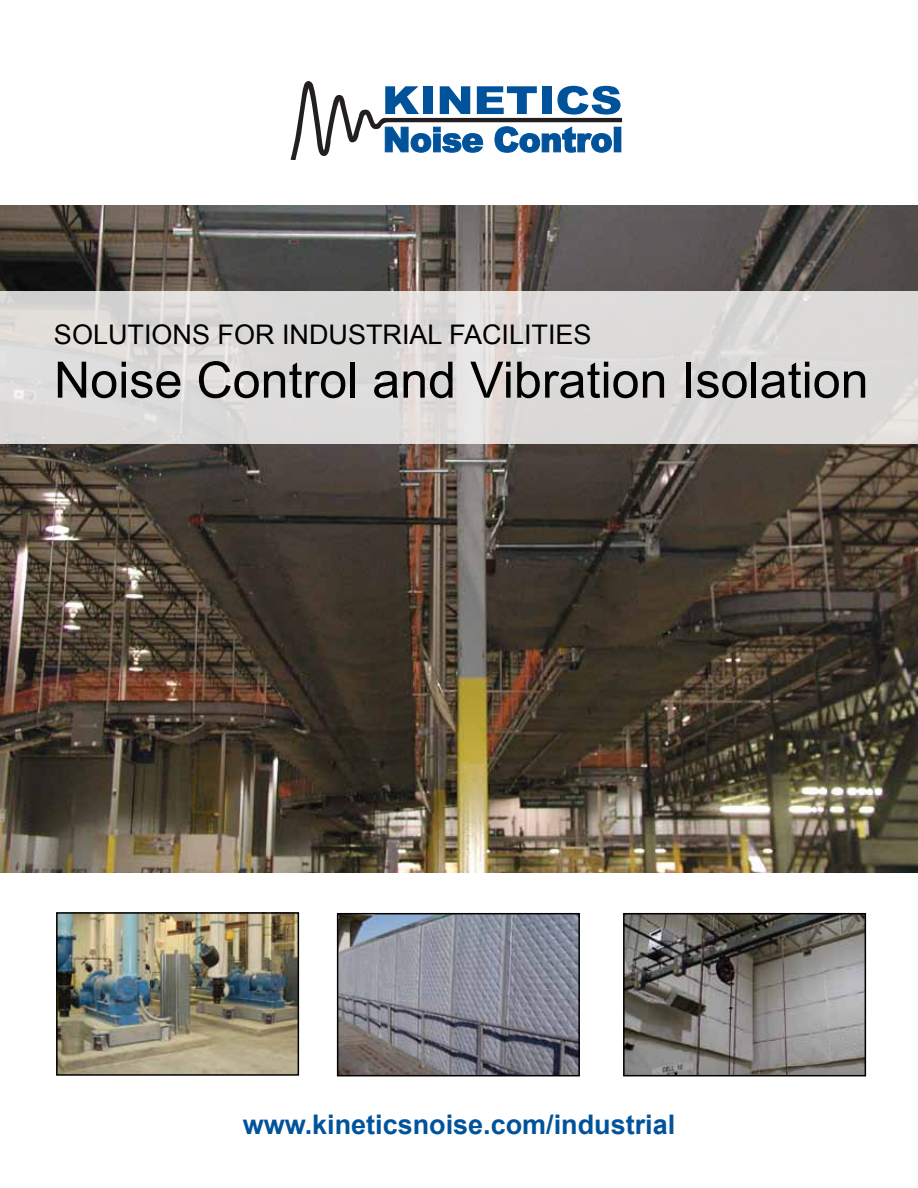
<style>
.page{position:relative;width:918px;height:1188px;background:#fff}
.page>*{position:absolute;margin:0;border:0;box-sizing:border-box;transform-origin:0 0}
.t1{font:50.25px "Arial";color:#000}
.t2{font:700 27px "Arial";color:#00539b}
.t3{font:27px "Arial";color:#000}
</style>
<div class="page">
<img style="left:0;top:205px;width:918px;height:668px">
<img style="left:59px;top:915px;width:237px;height:158px">
<div style="left:56px;top:912px;width:243px;height:164px;border:2px solid #000"></div>
<img style="left:340px;top:916px;width:237px;height:157px">
<div style="left:337px;top:913px;width:243px;height:163px;border:2px solid #000"></div>
<img style="left:626px;top:916px;width:237px;height:157px">
<div style="left:623px;top:913px;width:243px;height:163px;border:2px solid #000"></div>
<svg style="left:291px;top:81px;width:331px;height:78px"></svg>
<div style="left:614px;top:127px;width:7px;height:25px;background:#00539b"></div>
<div style="left:0;top:291px;width:918px;height:153px;background:#dcdad9"></div>
<p class="t3" style="left:54px;top:316px;width:539px">SOLUTIONS FOR INDUSTRIAL FACILITIES</p>
<p class="t1" style="left:54px;top:347px;width:816px">Noise Control and Vibration Isolation</p>
<p class="t2" style="left:243px;top:1107px;width:434px">www.kineticsnoise.com/industrial</p>
</div>
